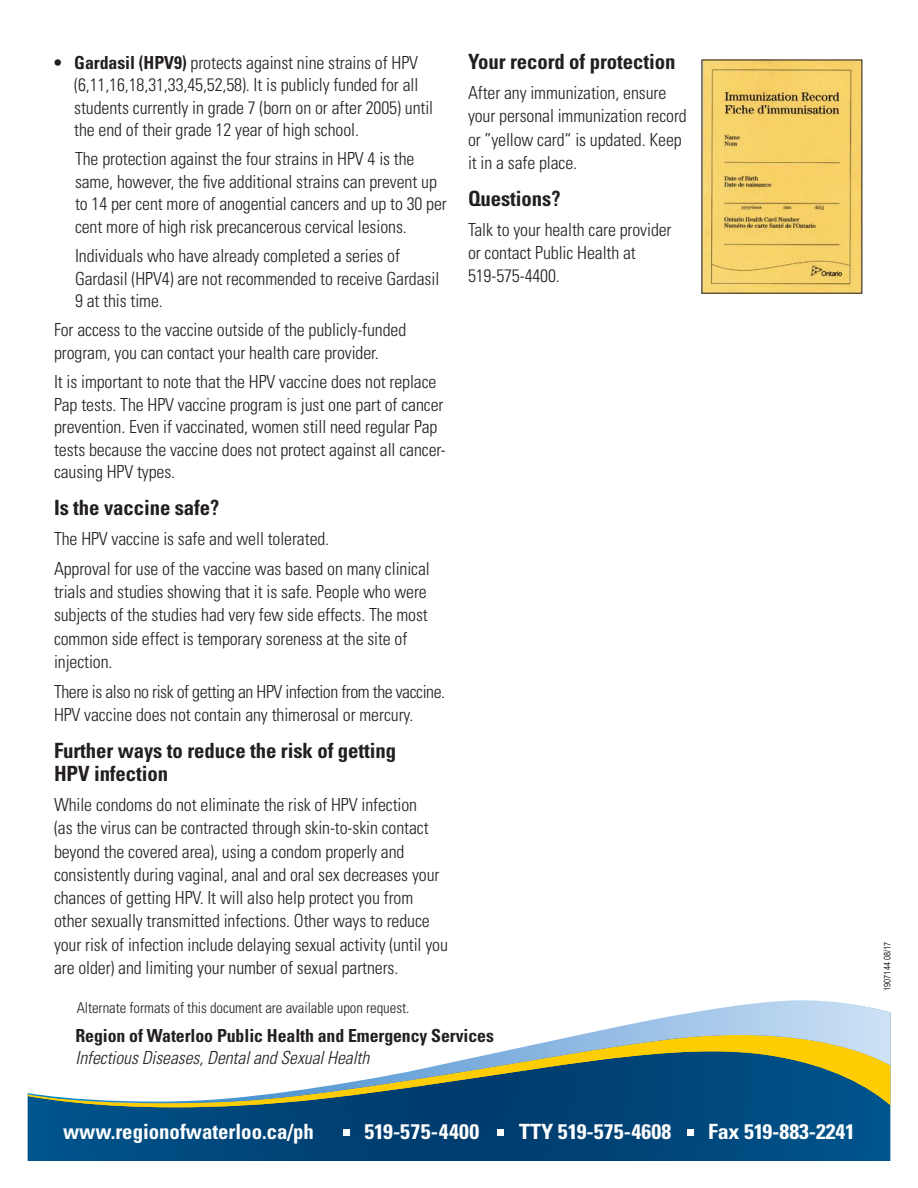
<style>
.page{position:relative;width:918px;height:1188px;background:#fff}
.page>*{position:absolute;margin:0;border:0;box-sizing:border-box;transform-origin:0 0}
.t1{font:700 condensed 21px/23.2px "Univers LT Std";letter-spacing:-.005em;color:#231f20}
.t2{font:700 condensed 21px "Univers LT Std";color:#fff;scale:1.05 1}
.t3{font:700 condensed 21px "Univers LT Std";color:#fff}
.t4{font:700 condensed 21px "Univers LT Std";letter-spacing:.02em;color:#fff;scale:1.05 1}
.t5{font:300 condensed 18px/23.2px "Univers LT Std";letter-spacing:-.005em;color:#231f20}
.t6{font:300 condensed 18px/23.2px "Univers LT Std";letter-spacing:-.025em;color:#231f20}
.t7{font:700 condensed 18px "Univers LT Std";letter-spacing:-.005em;color:#231f20}
.t8{font:italic 300 condensed 18px "Univers LT Std";letter-spacing:-.005em;color:#231f20}
.t9{font:300 condensed 15px "Univers LT Std";letter-spacing:-.005em;color:#231f20}
.t10{font:9px "Arial Narrow";color:#231f20}
.s1{font-weight:700}
</style>
<div class="page">
<svg style="left:28px;top:1107px;width:862px;height:54px;background:#00477b"></svg>
<svg style="left:28px;top:1103px;width:862px;height:4px;background:#2a5c66"></svg>
<svg style="left:28px;top:1000px;width:862px;height:103px"></svg>
<svg style="left:343px;top:1130px;width:6px;height:6px"></svg>
<div style="left:497px;top:1130px;width:7px;height:6px;background:#fff"></div>
<div style="left:687px;top:1130px;width:7px;height:6px;background:#fff"></div>
<img style="left:704px;top:62px;width:156px;height:229px">
<p class="t5" style="left:74px;top:51px;width:360px;line-height:22.5px;text-indent:-20px"><span class="s1">• Gardasil (HPV9)</span> protects against nine strains of HPV (6,11,16,18,31,33,45,52,58). It is publicly funded for all students currently in grade 7 (born on or after 2005) until the end of their grade 12 year of high school.</p>
<p class="t5" style="left:75px;top:148px;width:373px;line-height:22.5px">The protection against the four strains in HPV 4 is the same, however, the five additional strains can prevent up to 14 per cent more of anogential cancers and up to 30 per cent more of high risk precancerous cervical lesions.</p>
<p class="t5" style="left:75px;top:244px;width:366px;line-height:22.5px">Individuals who have already completed a series of<br>Gardasil (HPV4) are not recommended to receive Gardasil<br>9 at this time.</p>
<p class="t5" style="left:54px;top:319px;width:354px;line-height:22.5px">For access to the vaccine outside of the publicly-funded program, you can contact your health care provider.</p>
<p class="t5" style="left:54px;top:370px;width:393px;line-height:22.5px">It is important to note that the HPV vaccine does not replace Pap tests. The HPV vaccine program is just one part of cancer prevention. Even if vaccinated, women still need regular Pap tests because the vaccine does not protect against all cancer&shy;causing HPV types.</p>
<h2 class="t1" style="left:54px;top:496px;width:167px">Is the vaccine safe?</h2>
<p class="t5" style="left:54px;top:527px;width:277px">The HPV vaccine is safe and well tolerated.</p>
<p class="t5" style="left:54px;top:557px;width:377px">Approval for use of the vaccine was based on many clinical trials and studies showing that it is safe. People who were subjects of the studies had very few side effects. The most common side effect is temporary soreness at the site of injection.</p>
<p class="t6" style="left:54px;top:680px;width:393px">There is also no risk of getting an HPV infection from the vaccine.<br>HPV vaccine does not contain any thimerosal or mercury.</p>
<h2 class="t1" style="left:54px;top:739px;width:344px">Further ways to reduce the risk of getting<br>HPV infection</h2>
<p class="t5" style="left:54px;top:793px;width:395px">While condoms do not eliminate the risk of HPV infection<br>(as the virus can be contracted through skin-to-skin contact beyond the covered area), using a condom properly and consistently during vaginal, anal and oral sex decreases your chances of getting HPV. It will also help protect you from other sexually transmitted infections. Other ways to reduce your risk of infection include delaying sexual activity (until you are older) and limiting your number of sexual partners.</p>
<p class="t9" style="left:77px;top:999px;width:334px">Alternate formats of this document are available upon request.</p>
<h2 class="t1" style="left:468px;top:50px;width:209px">Your record of protection</h2>
<p class="t5" style="left:468px;top:81px;width:220px">After any immunization, ensure your personal immunization record or ”yellow card“ is updated. Keep it in a safe place.</p>
<h2 class="t1" style="left:468px;top:187px;width:94px">Questions?</h2>
<p class="t5" style="left:468px;top:218px;width:205px">Talk to your health care provider or contact Public Health at<br>519-575-4400.</p>
<p class="t7" style="left:75px;top:1025px;width:420px">Region of Waterloo Public Health and Emergency Services</p>
<p class="t8" style="left:75px;top:1046px;width:295px">Infectious Diseases, Dental and Sexual Health</p>
<p class="t3" style="left:63px;top:1119px;width:253px">www.regionofwaterloo.ca/ph</p>
<p class="t4" style="left:364px;top:1119px;width:111px">519-575-4400</p>
<p class="t2" style="left:519px;top:1119px;width:146px">TTY 519-575-4608</p>
<p class="t2" style="left:708px;top:1119px;width:141px">Fax 519-883-2241</p>
<p class="t10" style="left:882px;top:991px;width:51px;rotate:-90deg">1907144 08/17</p>
</div>
